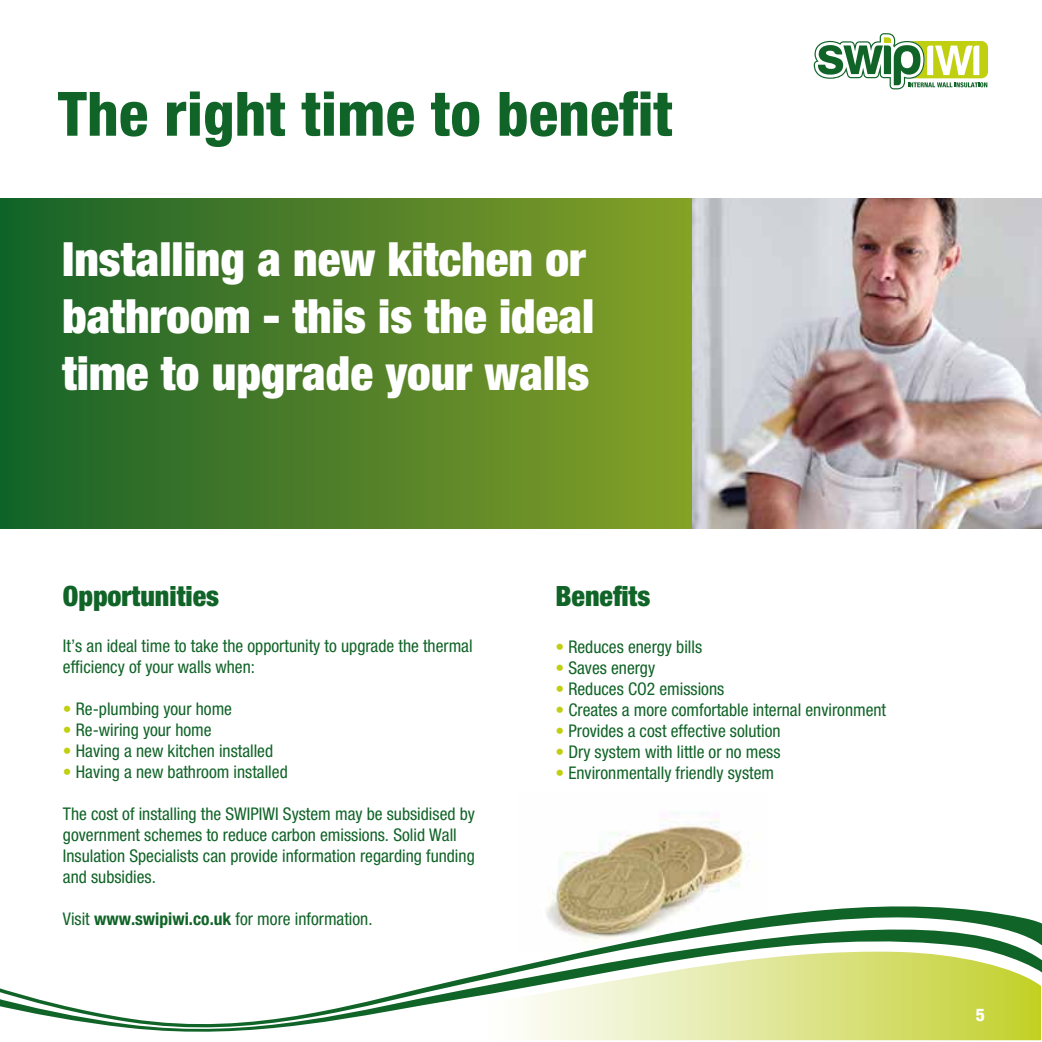
<style>
.page{position:relative;width:1042px;height:1042px;background:#fff}
.page>*{position:absolute;margin:0;border:0;box-sizing:border-box;transform-origin:0 0}
.t1{font:800 condensed 61.25px "Helvetica Neue";color:#116428}
.t2{font:900 condensed 47.25px/56.7px "Helvetica Neue";color:#fff}
.t3{font:900 condensed 28px "Helvetica Neue";color:#116428}
.t4{font:condensed 17.5px/21px "Helvetica Neue";color:#116428}
.t5{font:800 condensed 17.5px "Helvetica Neue";color:#fff}
.s1{color:#c0cf0f}
.s2{font-weight:700}
</style>
<div class="page">
<img style="left:552px;top:812px;width:194px;height:86px">
<svg style="left:0;top:198px;width:692px;height:330px;background:#4e8028"></svg>
<img style="left:692px;top:198px;width:350px;height:330px">
<svg style="left:814px;top:33px;width:174px;height:56px"></svg>
<svg style="left:546px;top:898px;width:442px;height:14px"></svg>
<svg style="left:546px;top:912px;width:495px;height:13px"></svg>
<svg style="left:553px;top:925px;width:488px;height:26px"></svg>
<svg style="left:0;top:951px;width:1041px;height:90px"></svg>
<h1 class="t1" style="left:58px;top:76px;width:617px">The right time to benefit</h1>
<h2 class="t2" style="left:62px;top:230px;width:534px">Installing a new kitchen or bathroom - this is the ideal time to upgrade your walls</h2>
<h3 class="t3" style="left:63px;top:578px;width:158px">Opportunities</h3>
<p class="t4" style="left:63px;top:635px;width:411px">It’s an ideal time to take the opportunity to upgrade the thermal efficiency of your walls when:</p>
<p class="t4" style="left:63px;top:698px;width:171px"><span class="s1">•</span> Re-plumbing your home</p>
<p class="t4" style="left:63px;top:719px;width:150px"><span class="s1">•</span> Re-wiring your home</p>
<p class="t4" style="left:63px;top:740px;width:212px"><span class="s1">•</span> Having a new kitchen installed</p>
<p class="t4" style="left:63px;top:761px;width:226px"><span class="s1">•</span> Having a new bathroom installed</p>
<p class="t4" style="left:63px;top:803px;width:413px">The cost of installing the SWIPIWI System may be subsidised by government schemes to reduce carbon emissions. Solid Wall Insulation Specialists can provide information regarding funding and subsidies.</p>
<p class="t4" style="left:63px;top:908px;width:311px">Visit <span class="s2">www.swipiwi.co.uk</span> for more information.</p>
<h3 class="t3" style="left:555px;top:578px;width:96px">Benefits</h3>
<p class="t4" style="left:555px;top:636px;width:148px"><span class="s1">•</span> Reduces energy bills</p>
<p class="t4" style="left:555px;top:657px;width:101px"><span class="s1">•</span> Saves energy</p>
<p class="t4" style="left:555px;top:678px;width:170px"><span class="s1">•</span> Reduces CO2 emissions</p>
<p class="t4" style="left:555px;top:699px;width:332px"><span class="s1">•</span> Creates a more comfortable internal environment</p>
<p class="t4" style="left:555px;top:720px;width:227px"><span class="s1">•</span> Provides a cost effective solution</p>
<p class="t4" style="left:555px;top:741px;width:227px"><span class="s1">•</span> Dry system with little or no mess</p>
<p class="t4" style="left:555px;top:762px;width:220px"><span class="s1">•</span> Environmentally friendly system</p>
<p class="t5" style="left:976px;top:1003px;width:11px">5</p>
</div>
